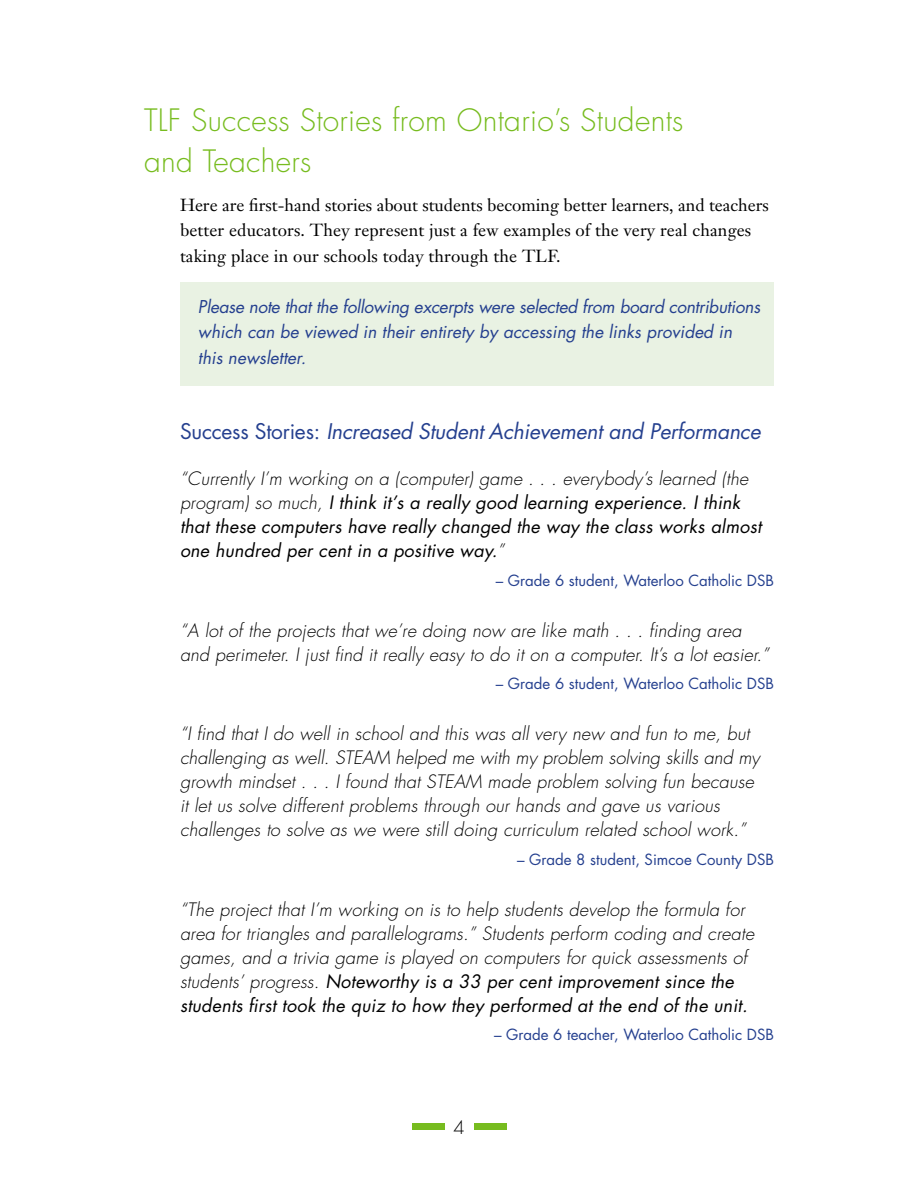
<style>
.page{position:relative;width:918px;height:1188px;background:#fff}
.page>*{position:absolute;margin:0;border:0;box-sizing:border-box;transform-origin:0 0}
.t1{font:300 30px/40.5px "Futura";letter-spacing:.01em;color:#77bc1f}
.t2{font:italic 21px "Futura";letter-spacing:-.01em;color:#25408f}
.t3{font:italic 300 18px/24px "Futura";letter-spacing:.01em;color:#000}
.t4{font:italic 18px/24px "Futura";letter-spacing:.01em;color:#000}
.t5{font:300 18px "Futura";color:#000}
.t6{font:17.25px/25.5px "Janson Text";letter-spacing:.01em;color:#000}
.t7{font:italic 17.25px/25.5px "Futura";color:#25408f}
.t8{font:15px "Futura";color:#25408f}
.s1{font-style:normal}
.s2{font-weight:300}
.s3{font-weight:400}
</style>
<div class="page">
<div style="left:412px;top:1124px;width:32px;height:6px;background:#77bc1f"></div>
<div style="left:474px;top:1124px;width:32px;height:6px;background:#77bc1f"></div>
<div style="left:180px;top:282px;width:594px;height:104px;background:#e9f2e3"></div>
<h1 class="t1" style="left:144px;top:100px;width:541px">TLF Success Stories from Ontario’s Students and Teachers</h1>
<p class="t6" style="left:180px;top:192px;width:590px">Here are first-hand stories about students becoming better learners, and teachers better educators. They represent just a few examples of the very real changes taking place in our schools today through the TLF.</p>
<p class="t7" style="left:198px;top:293px;width:564px">Please note that the following excerpts were selected from board contributions which can be viewed in their entirety by accessing the links provided in this newsletter.</p>
<p class="t2" style="left:180px;top:416px;width:582px"><span class="s1">Success Stories:</span> Increased Student Achievement and Performance</p>
<p class="t4" style="left:180px;top:466px;width:583px"><span class="s2">“Currently I’m working on a (computer) game . . . everybody’s learned (the program) so much,</span> I think it’s a really good learning experience. I think that these computers have really changed the way the class works almost one hundred per cent in a positive way.<span class="s2">”</span></p>
<p class="t8" style="left:496px;top:570px;width:280px">– Grade 6 student, Waterloo Catholic DSB</p>
<p class="t3" style="left:180px;top:618px;width:591px">“A lot of the projects that we’re doing now are like math . . . finding area and perimeter. I just find it really easy to do it on a computer. It’s a lot easier.”</p>
<p class="t8" style="left:496px;top:673px;width:280px">– Grade 6 student, Waterloo Catholic DSB</p>
<p class="t3" style="left:180px;top:722px;width:581px">“I find that I do well in school and this was all very new and fun to me, but challenging as well. STEAM helped me with my problem solving skills and my growth mindset . . . I found that STEAM made problem solving fun because it let us solve different problems through our hands and gave us various challenges to solve as we were still doing curriculum related school work.”</p>
<p class="t8" style="left:517px;top:849px;width:258px">– Grade 8 student, Simcoe County DSB</p>
<p class="t3" style="left:180px;top:897px;width:576px">“The project that I’m working on is to help students develop the formula for area for triangles and parallelograms.” Students perform coding and create games, and a trivia game is played on computers for quick assessments of students’ progress. <span class="s3">Noteworthy is a 33 per cent improvement since the students first took the quiz to how they performed at the end of the unit.</span></p>
<p class="t8" style="left:494px;top:1024px;width:281px">– Grade 6 teacher, Waterloo Catholic DSB</p>
<p class="t5" style="left:453px;top:1116px;width:13px">4</p>
</div>
